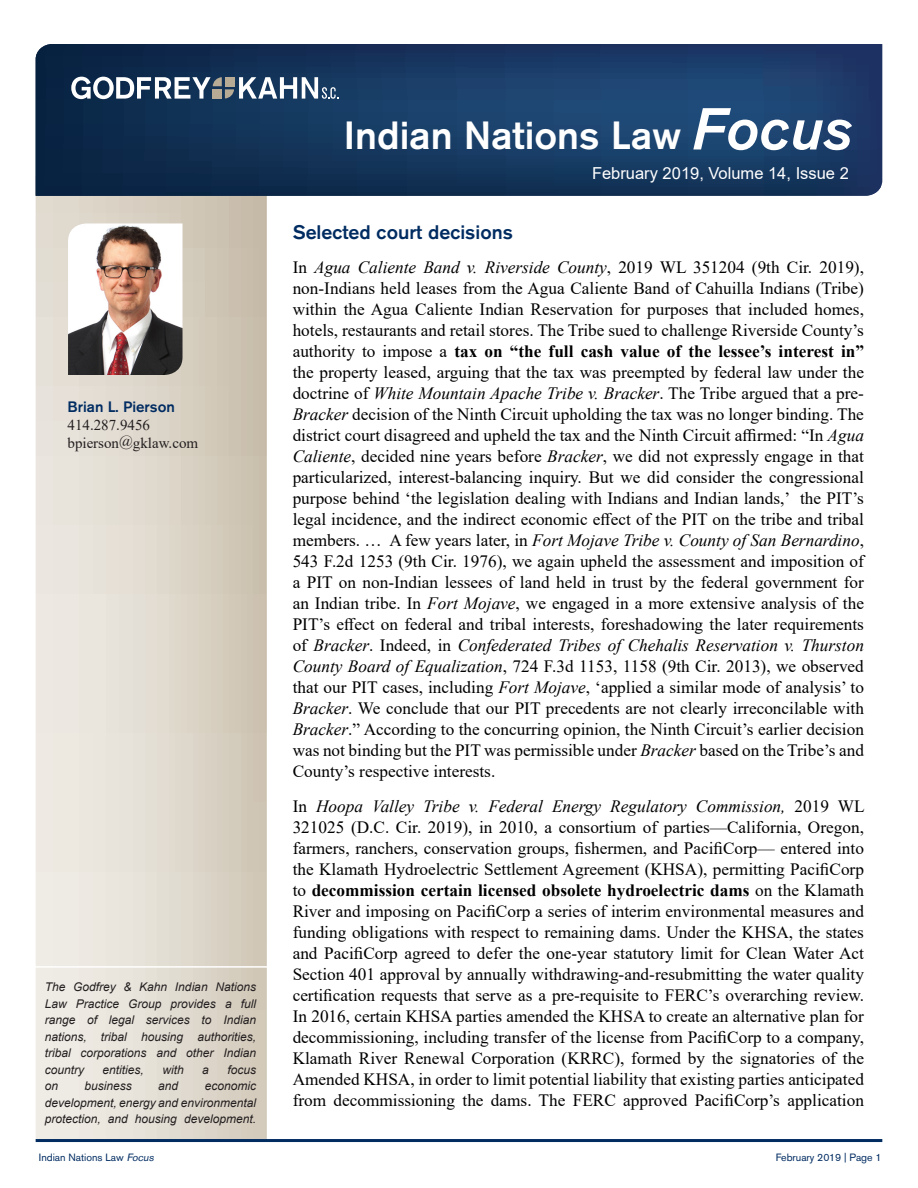
<style>
.page{position:relative;width:918px;height:1188px;background:#fff}
.page>*{position:absolute;margin:0;border:0;box-sizing:border-box;transform-origin:0 0}
.t1{font:500 39px "Akzidenz Grotesk Std";color:#fff}
.t2{font:500 19.5px "Akzidenz Grotesk BE";color:#002c62}
.t3{font:17.25px/21px "Times New Roman";color:#000;text-align:justify}
.t4{font:16.5px "Arial";color:#fff}
.t5{font:15px "Times New Roman";color:#231f20}
.t6{font:500 15px "Akzidenz Grotesk Std";color:#002c62}
.t7{font:italic 12px/16.5px "Arial";color:#231f20;text-align:justify}
.t8{font:10.5px "Akzidenz Grotesk Std";color:#002c62}
.s1{font-style:italic}
.s2{font-style:italic;font-size:58.5px}
.s3{font-weight:700}
</style>
<div class="page">
<svg style="left:36px;top:196px;width:231px;height:943px;background:#dfd8cd"></svg>
<svg style="left:36px;top:44px;width:845px;height:152px;background:#16375e"></svg>
<hr style="left:36px;top:1139px;width:846px;height:3px;background:#002c62">
<hr style="left:26px;top:966px;width:258px;height:2px;background:#fff">
<svg style="left:71px;top:77px;width:267px;height:22px"></svg>
<img style="left:68px;top:223px;width:115px;height:152px">
<p class="t6" style="left:68px;top:397px;width:109px">Brian L. Pierson</p>
<p class="t5" style="left:68px;top:414px;width:84px">414.287.9456</p>
<p class="t5" style="left:68px;top:432px;width:132px">bpierson@gklaw.com</p>
<p class="t7" style="left:45px;top:979px;width:213px">The Godfrey &amp; Kahn Indian Nations Law Practice Group provides a full range of legal services to Indian nations, tribal housing authorities, tribal corporations and other Indian country</p>
<p class="t7" style="left:103px;top:1061px;width:43px">entities,</p>
<p class="t7" style="left:162px;top:1061px;width:23px">with</p>
<p class="t7" style="left:202px;top:1061px;width:8px">a</p>
<p class="t7" style="left:227px;top:1061px;width:30px">focus</p>
<p class="t7" style="left:45px;top:1078px;width:213px;text-indent:160px">economic development, energy and environmental protection, and housing development.</p>
<p class="t7" style="left:45px;top:1078px;width:15px">on</p>
<p class="t7" style="left:85px;top:1078px;width:49px">business</p>
<p class="t7" style="left:158px;top:1078px;width:22px">and</p>
<p class="t8" style="left:39px;top:1151px;width:119px">Indian Nations Law <span class="s1">Focus</span></p>
<p class="t1" style="left:344px;top:112px;width:510px">Indian Nations Law <span class="s2">Focus</span></p>
<p class="t4" style="left:592px;top:162px;width:258px">February 2019, Volume 14, Issue 2</p>
<p class="t2" style="left:293px;top:220px;width:222px">Selected court decisions</p>
<p class="t3" style="left:293px;top:256px;width:573px">In <span class="s1">Agua Caliente Band v. Riverside County</span>, 2019 WL 351204 (9th Cir. 2019), non-Indians held leases from the Agua Caliente Band of Cahuilla Indians (Tribe) within the Agua Caliente Indian Reservation for purposes that included homes, hotels, restaurants and retail stores. The Tribe sued to challenge Riverside County’s authority to impose a <span class="s3">tax on “the full cash value of the lessee’s interest in” </span>the property leased, arguing that the tax was preempted by federal law under the doctrine of <span class="s1">White Mountain Apache Tribe v. Bracker</span>. The Tribe argued that a pre-<span class="s1">Bracker</span> decision of the Ninth Circuit upholding the tax was no longer binding. The district court disagreed and upheld the tax and the Ninth Circuit affirmed: “In <span class="s1">Agua Caliente</span>, decided nine years before <span class="s1">Bracker</span>, we did not expressly engage in that particularized, interest-balancing inquiry. But we did consider the congressional purpose behind ‘the legislation dealing with Indians and Indian lands,’ the PIT’s legal incidence, and the indirect economic effect of the PIT on the tribe and tribal members. … A few years later, in <span class="s1">Fort Mojave Tribe v. County of San Bernardino</span>, 543 F.2d 1253 (9th Cir. 1976), we again upheld the assessment and imposition of a PIT on non-Indian lessees of land held in trust by the federal government for an Indian tribe. In <span class="s1">Fort Mojave</span>, we engaged in a more extensive analysis of the PIT’s effect on federal and tribal interests, foreshadowing the later requirements of <span class="s1">Bracker</span>. Indeed, in <span class="s1">Confederated Tribes of Chehalis Reservation v. Thurston County Board of Equalization</span>, 724 F.3d 1153, 1158 (9th Cir. 2013), we observed that our PIT cases, including <span class="s1">Fort Mojave</span>, ‘applied a similar mode of analysis’ to <span class="s1">Bracker</span>. We conclude that our PIT precedents are not clearly irreconcilable with <span class="s1">Bracker</span>.” According to the concurring opinion, the Ninth Circuit’s earlier decision was not binding but the PIT was permissible under <span class="s1">Bracker</span> based on the Tribe’s and County’s respective interests.</p>
<p class="t3" style="left:293px;top:795px;width:573px">In <span class="s1">Hoopa Valley Tribe v. Federal Energy Regulatory Commission,</span> 2019 WL 321025 (D.C. Cir. 2019), in 2010, a consortium of parties—California, Oregon, farmers, ranchers, conservation groups, fishermen, and PacifiCorp— entered into the Klamath Hydroelectric Settlement Agreement (KHSA), permitting PacifiCorp to <span class="s3">decommission certain licensed obsolete hydroelectric dams</span> on the Klamath River and imposing on PacifiCorp a series of interim environmental measures and funding obligations with respect to remaining dams. Under the KHSA, the states and PacifiCorp agreed to defer the one-year statutory limit for Clean Water Act Section 401 approval by annually withdrawing-and-resubmitting the water quality certification requests that serve as a pre-requisite to FERC’s overarching review.<br>In 2016, certain KHSA parties amended the KHSA to create an alternative plan for decommissioning, including transfer of the license from PacifiCorp to a company, Klamath River Renewal Corporation (KRRC), formed by the signatories of the Amended KHSA, in order to limit potential liability that existing parties anticipated from decommissioning the dams. The FERC approved PacifiCorp’s application</p>
<p class="t8" style="left:776px;top:1151px;width:107px">February 2019 | Page 1</p>
</div>
